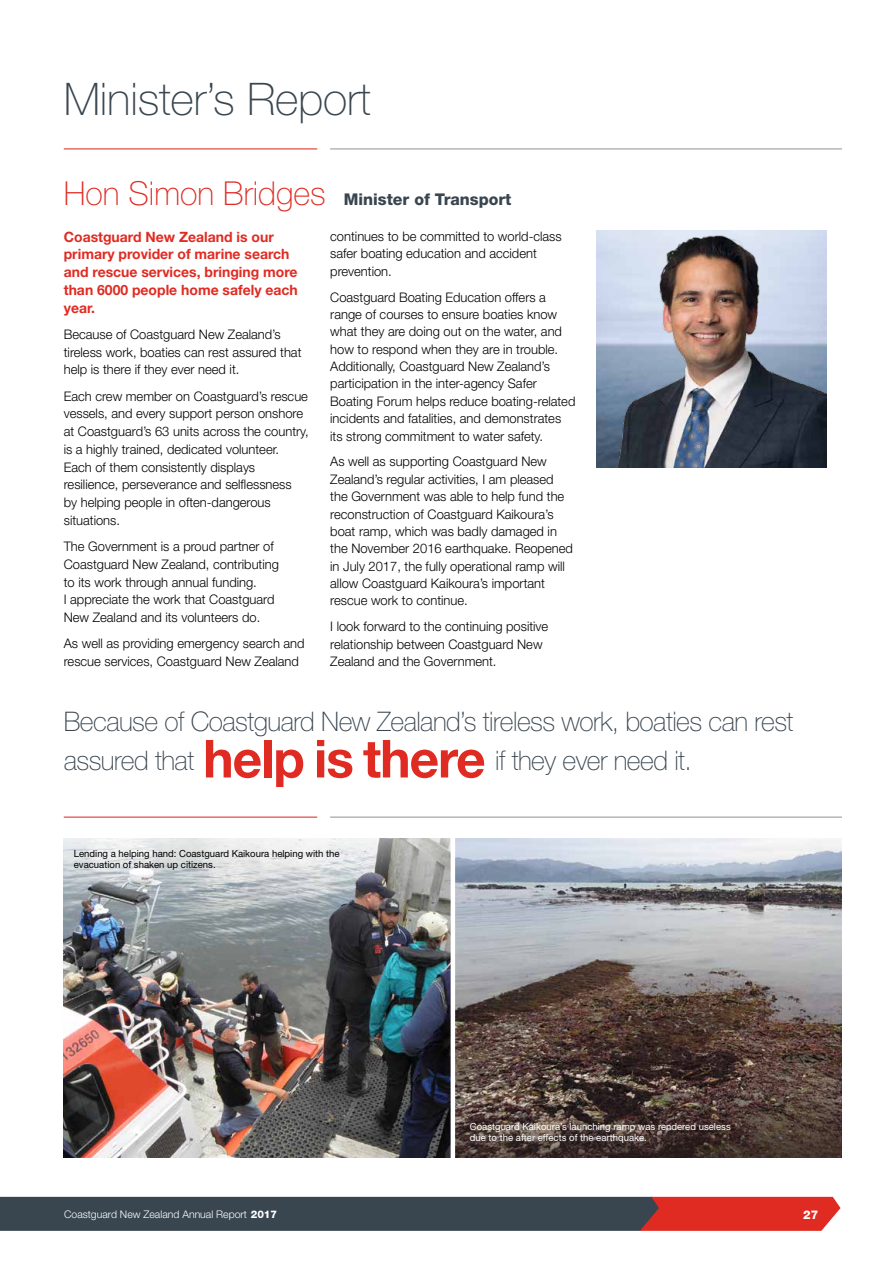
<style>
.page{position:relative;width:893px;height:1263px;background:#fff}
.page>*{position:absolute;margin:0;border:0;box-sizing:border-box;transform-origin:0 0}
.t1{font:100 45px "Helvetica Neue";letter-spacing:-.005em;color:#394650}
.t2{font:100 27px/39px "Helvetica Neue";letter-spacing:-.02em;color:#394650}
.t3{font:800 16.2px "Helvetica Neue";color:#394650}
.t4{font:700 14.25px/17.7px "Helvetica Neue";color:#e02b23}
.t5{font:300 13.2px/17.4px "Helvetica Neue";color:#000}
.t6{font:800 12px "Helvetica Neue";color:#fff}
.t7{font:300 10.5px "Helvetica Neue";color:#fff}
.t8{font:9.75px/11.2px "Helvetica Neue";color:#fff}
.t9{font:9.75px/11.2px "Helvetica Neue";color:#000}
.s1{font-weight:100;font-size:33px;color:#e02b23}
.s2{font-weight:700;font-size:52.5px;color:#e02b23}
.s3{font-weight:800}
</style>
<div class="page">
<svg style="left:0;top:1197px;width:840px;height:34px;background:#5e4147"></svg>
<img style="left:597px;top:230px;width:229px;height:237px">
<hr style="left:64px;top:148px;width:253px;height:1px;background:#e02b23">
<hr style="left:330px;top:148px;width:512px;height:1px;background:#949698">
<hr style="left:64px;top:816px;width:253px;height:2px;background:#e02b23">
<hr style="left:330px;top:816px;width:512px;height:2px;background:#949698">
<img style="left:64px;top:838px;width:387px;height:319px">
<img style="left:455px;top:838px;width:386px;height:319px">
<h1 class="t1" style="left:64px;top:73px;width:309px">Minister’s Report</h1>
<p class="t3" style="left:64px;top:189px;width:449px"><span class="s1">Hon Simon Bridges</span> Minister of Transport</p>
<p class="t4" style="left:64px;top:227px;width:236px">Coastguard New Zealand is our primary provider of marine search and rescue services, bringing more than 6000 people home safely each year.</p>
<p class="t5" style="left:64px;top:325px;width:239px">Because of Coastguard New Zealand’s tireless work, boaties can rest assured that help is there if they ever need it.</p>
<p class="t5" style="left:64px;top:387px;width:246px">Each crew member on Coastguard’s rescue vessels, and every support person onshore at Coastguard’s 63 units across the country, is a highly trained, dedicated volunteer.<br>Each of them consistently displays resilience, perseverance and selflessness<br>by helping people in often-dangerous situations.</p>
<p class="t5" style="left:64px;top:537px;width:217px">The Government is a proud partner of Coastguard New Zealand, contributing to its work through annual funding.<br>I appreciate the work that Coastguard New Zealand and its volunteers do.</p>
<p class="t5" style="left:64px;top:635px;width:242px">As well as providing emergency search and rescue services, Coastguard New Zealand</p>
<p class="t5" style="left:330px;top:227px;width:233px">continues to be committed to world-class safer boating education and accident prevention.</p>
<p class="t5" style="left:330px;top:288px;width:247px">Coastguard Boating Education offers a range of courses to ensure boaties know what they are doing out on the water, and how to respond when they are in trouble.<br>Additionally, Coastguard New Zealand’s participation in the inter-agency Safer Boating Forum helps reduce boating-related incidents and fatalities, and demonstrates its strong commitment to water safety.</p>
<p class="t5" style="left:330px;top:453px;width:244px">As well as supporting Coastguard New Zealand’s regular activities, I am pleased the Government was able to help fund the reconstruction of Coastguard Kaikoura’s boat ramp, which was badly damaged in the November 2016 earthquake. Reopened in July 2017, the fully operational ramp will allow Coastguard Kaikoura’s important rescue work to continue.</p>
<p class="t5" style="left:330px;top:617px;width:220px">I look forward to the continuing positive relationship between Coastguard New<br>Zealand and the Government.</p>
<h2 class="t2" style="left:64px;top:702px;width:731px">Because of Coastguard New Zealand’s tireless work, boaties can rest assured that <span class="s2">help is there</span> if they ever need it.</h2>
<p class="t9" style="left:74px;top:848px;width:267px">Lending a helping hand: Coastguard Kaikoura helping with the evacuation of shaken up citizens.</p>
<p class="t8" style="left:470px;top:1120px;width:262px">Coastguard Kaikoura’s launching ramp was rendered useless due to the after effects of the earthquake.</p>
<p class="t7" style="left:64px;top:1208px;width:215px">Coastguard New Zealand Annual Report <span class="s3">2017</span></p>
<p class="t6" style="left:803px;top:1207px;width:17px">27</p>
</div>
